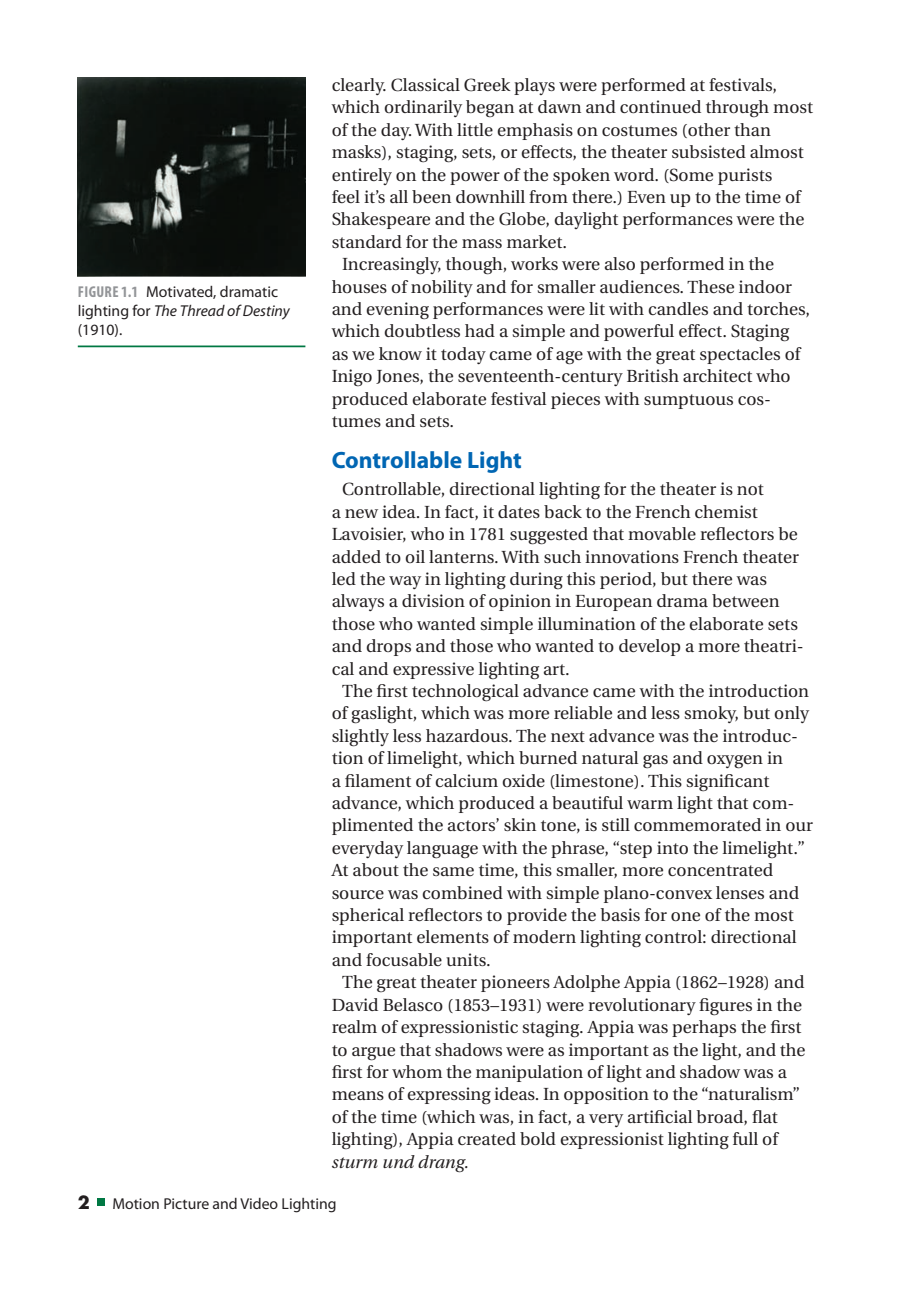
<style>
.page{position:relative;width:912px;height:1290px;background:#fff}
.page>*{position:absolute;margin:0;border:0;box-sizing:border-box;transform-origin:0 0}
.t1{font:700 23.62px "Myriad Pro";color:#0166b3}
.t2{font:17.5px "Utopia";color:#231f20}
.t3{font:italic 17.5px "Utopia";color:#231f20}
.t4{font:700 17.5px "Futura";color:#231f20}
.t5{font:15.75px/18.9px "Myriad Pro";color:#231f20}
.s1{font-weight:700;font-stretch:condensed;color:#939598}
.s2{font-style:italic}
</style>
<div class="page">
<div style="left:98px;top:1198px;width:7px;height:7px;background:#007843"></div>
<img style="left:78px;top:78px;width:227px;height:198px">
<hr style="left:78px;top:345px;width:227px;height:2px;background:#007843">
<p class="t5" style="left:78px;top:284px;width:214px"><span class="s1">FIGURE 1.1</span> Motivated, dramatic lighting for <span class="s2">The Thread of Destiny </span>(1910).</p>
<p class="t2" style="left:332px;top:78px;width:447px">clearly. Classical Greek plays were performed at festivals,</p>
<p class="t2" style="left:332px;top:100px;width:483px">which ordinarily began at dawn and continued through most</p>
<p class="t2" style="left:332px;top:123px;width:441px">of the day. With little emphasis on costumes (other than</p>
<p class="t2" style="left:332px;top:145px;width:473px">masks), staging, sets, or effects, the theater subsisted almost</p>
<p class="t2" style="left:332px;top:167px;width:442px">entirely on the power of the spoken word. (Some purists</p>
<p class="t2" style="left:332px;top:190px;width:470px">feel it’s all been downhill from there.) Even up to the time of</p>
<p class="t2" style="left:332px;top:212px;width:474px">Shakespeare and the Globe, daylight performances were the</p>
<p class="t2" style="left:332px;top:235px;width:237px">standard for the mass market.</p>
<p class="t2" style="left:342px;top:257px;width:433px">Increasingly, though, works were also performed in the</p>
<p class="t2" style="left:332px;top:279px;width:462px">houses of nobility and for smaller audiences. These indoor</p>
<p class="t2" style="left:332px;top:302px;width:480px">and evening performances were lit with candles and torches,</p>
<p class="t2" style="left:332px;top:324px;width:459px">which doubtless had a simple and powerful effect. Staging</p>
<p class="t2" style="left:332px;top:347px;width:470px">as we know it today came of age with the great spectacles of</p>
<p class="t2" style="left:332px;top:369px;width:460px">Inigo Jones, the seventeenth-century British architect who</p>
<p class="t2" style="left:332px;top:391px;width:441px">produced elaborate festival pieces with sumptuous cos-</p>
<p class="t2" style="left:332px;top:414px;width:124px">tumes and sets.</p>
<h1 class="t1" style="left:332px;top:451px;width:192px">Controllable Light</h1>
<p class="t2" style="left:342px;top:482px;width:423px">Controllable, directional lighting for the theater is not</p>
<p class="t2" style="left:332px;top:505px;width:427px">a new idea. In fact, it dates back to the French chemist</p>
<p class="t2" style="left:332px;top:527px;width:467px">Lavoisier, who in 1781 suggested that movable reflectors be</p>
<p class="t2" style="left:332px;top:549px;width:469px">added to oil lanterns. With such innovations French theater</p>
<p class="t2" style="left:332px;top:572px;width:437px">led the way in lighting during this period, but there was</p>
<p class="t2" style="left:332px;top:594px;width:449px">always a division of opinion in European drama between</p>
<p class="t2" style="left:332px;top:617px;width:468px">those who wanted simple illumination of the elaborate sets</p>
<p class="t2" style="left:332px;top:639px;width:473px">and drops and those who wanted to develop a more theatri-</p>
<p class="t2" style="left:332px;top:661px;width:240px">cal and expressive lighting art.</p>
<p class="t2" style="left:342px;top:684px;width:468px">The first technological advance came with the introduction</p>
<p class="t2" style="left:332px;top:706px;width:479px">of gaslight, which was more reliable and less smoky, but only</p>
<p class="t2" style="left:332px;top:729px;width:468px">slightly less hazardous. The next advance was the introduc-</p>
<p class="t2" style="left:332px;top:751px;width:453px">tion of limelight, which burned natural gas and oxygen in</p>
<p class="t2" style="left:332px;top:773px;width:439px">a filament of calcium oxide (limestone). This significant</p>
<p class="t2" style="left:332px;top:796px;width:464px">advance, which produced a beautiful warm light that com-</p>
<p class="t2" style="left:332px;top:818px;width:482px">plimented the actors’ skin tone, is still commemorated in our</p>
<p class="t2" style="left:332px;top:841px;width:475px">everyday language with the phrase, “step into the limelight.”</p>
<p class="t2" style="left:332px;top:863px;width:443px">At about the same time, this smaller, more concentrated</p>
<p class="t2" style="left:332px;top:885px;width:469px">source was combined with simple plano-convex lenses and</p>
<p class="t2" style="left:332px;top:908px;width:464px">spherical reflectors to provide the basis for one of the most</p>
<p class="t2" style="left:332px;top:930px;width:466px">important elements of modern lighting control: directional</p>
<p class="t2" style="left:332px;top:953px;width:160px">and focusable units.</p>
<p class="t2" style="left:342px;top:975px;width:464px">The great theater pioneers Adolphe Appia (1862–1928) and</p>
<p class="t2" style="left:332px;top:997px;width:472px">David Belasco (1853–1931) were revolutionary figures in the</p>
<p class="t2" style="left:332px;top:1020px;width:471px">realm of expressionistic staging. Appia was perhaps the first</p>
<p class="t2" style="left:332px;top:1042px;width:475px">to argue that shadows were as important as the light, and the</p>
<p class="t2" style="left:332px;top:1065px;width:456px">first for whom the manipulation of light and shadow was a</p>
<p class="t2" style="left:332px;top:1087px;width:470px">means of expressing ideas. In opposition to the “naturalism”</p>
<p class="t2" style="left:332px;top:1109px;width:448px">of the time (which was, in fact, a very artificial broad, flat</p>
<p class="t2" style="left:332px;top:1132px;width:448px">lighting), Appia created bold expressionist lighting full of</p>
<p class="t3" style="left:332px;top:1154px;width:139px">sturm und drang.</p>
<p class="t4" style="left:78px;top:1194px;width:14px">2</p>
<p class="t5" style="left:112px;top:1195px;width:226px">Motion Picture and Video Lighting</p>
</div>
